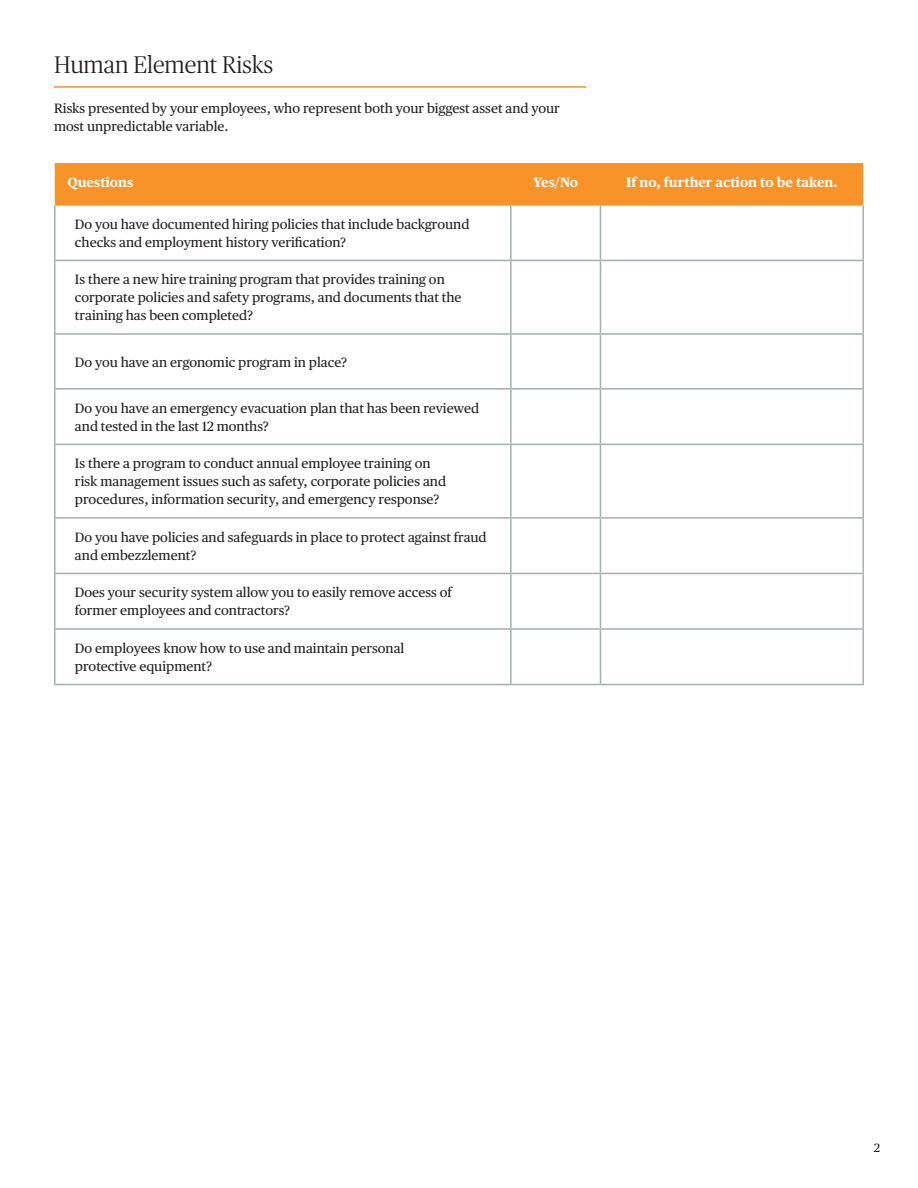
<style>
.page{position:relative;width:918px;height:1188px;background:#fff}
.page>*{position:absolute;margin:0;border:0;box-sizing:border-box;transform-origin:0 0}
.NEW{font:300 24px "Publico";color:#231f20}
.Table_Body{font:13.5px/18px "Chubb Publico Text";color:#231f20}
.Header_Black{font:13.5px/18px "Chubb Publico Text";color:#231f20}
.Table_Header{font:700 13.5px "Chubb Publico Text";color:#fff}
.t1{font:12px "Chubb Publico Text";color:#231f20}
</style>
<div class="page">
<div style="left:55px;top:163px;width:808px;height:43px;background:#f79328"></div>
<hr style="left:510px;top:206px;width:2px;height:54px;background:#a4b0aa">
<hr style="left:600px;top:206px;width:1px;height:54px;background:#a4b0aa">
<hr style="left:510px;top:261px;width:2px;height:72px;background:#a4b0aa">
<hr style="left:600px;top:261px;width:1px;height:72px;background:#a4b0aa">
<hr style="left:510px;top:335px;width:2px;height:53px;background:#a4b0aa">
<hr style="left:600px;top:335px;width:1px;height:53px;background:#a4b0aa">
<hr style="left:510px;top:390px;width:2px;height:54px;background:#a4b0aa">
<hr style="left:600px;top:390px;width:1px;height:54px;background:#a4b0aa">
<hr style="left:510px;top:445px;width:2px;height:72px;background:#a4b0aa">
<hr style="left:600px;top:445px;width:1px;height:72px;background:#a4b0aa">
<hr style="left:510px;top:519px;width:2px;height:54px;background:#a4b0aa">
<hr style="left:600px;top:519px;width:1px;height:54px;background:#a4b0aa">
<hr style="left:510px;top:574px;width:2px;height:54px;background:#a4b0aa">
<hr style="left:600px;top:574px;width:1px;height:54px;background:#a4b0aa">
<hr style="left:510px;top:630px;width:2px;height:54px;background:#a4b0aa">
<hr style="left:600px;top:630px;width:1px;height:54px;background:#a4b0aa">
<hr style="left:54px;top:260px;width:457px;height:1px;background:#a4b0aa">
<hr style="left:511px;top:260px;width:89px;height:1px;background:#a4b0aa">
<hr style="left:600px;top:260px;width:264px;height:1px;background:#a4b0aa">
<hr style="left:54px;top:333px;width:457px;height:2px;background:#a4b0aa">
<hr style="left:511px;top:333px;width:89px;height:2px;background:#a4b0aa">
<hr style="left:600px;top:333px;width:264px;height:2px;background:#a4b0aa">
<hr style="left:54px;top:388px;width:457px;height:2px;background:#a4b0aa">
<hr style="left:511px;top:388px;width:89px;height:2px;background:#a4b0aa">
<hr style="left:600px;top:388px;width:264px;height:2px;background:#a4b0aa">
<hr style="left:54px;top:444px;width:457px;height:1px;background:#a4b0aa">
<hr style="left:511px;top:444px;width:89px;height:1px;background:#a4b0aa">
<hr style="left:600px;top:444px;width:264px;height:1px;background:#a4b0aa">
<hr style="left:54px;top:517px;width:457px;height:2px;background:#a4b0aa">
<hr style="left:511px;top:517px;width:89px;height:2px;background:#a4b0aa">
<hr style="left:600px;top:517px;width:264px;height:2px;background:#a4b0aa">
<hr style="left:54px;top:573px;width:457px;height:1px;background:#a4b0aa">
<hr style="left:511px;top:573px;width:89px;height:1px;background:#a4b0aa">
<hr style="left:600px;top:573px;width:264px;height:1px;background:#a4b0aa">
<hr style="left:54px;top:206px;width:2px;height:54px;background:#a4b0aa">
<hr style="left:862px;top:206px;width:2px;height:54px;background:#a4b0aa">
<hr style="left:54px;top:261px;width:2px;height:72px;background:#a4b0aa">
<hr style="left:862px;top:261px;width:2px;height:72px;background:#a4b0aa">
<hr style="left:54px;top:335px;width:2px;height:53px;background:#a4b0aa">
<hr style="left:862px;top:335px;width:2px;height:53px;background:#a4b0aa">
<hr style="left:54px;top:390px;width:2px;height:54px;background:#a4b0aa">
<hr style="left:862px;top:390px;width:2px;height:54px;background:#a4b0aa">
<hr style="left:54px;top:445px;width:2px;height:72px;background:#a4b0aa">
<hr style="left:862px;top:445px;width:2px;height:72px;background:#a4b0aa">
<hr style="left:54px;top:519px;width:2px;height:54px;background:#a4b0aa">
<hr style="left:862px;top:519px;width:2px;height:54px;background:#a4b0aa">
<hr style="left:54px;top:574px;width:2px;height:54px;background:#a4b0aa">
<hr style="left:862px;top:574px;width:2px;height:54px;background:#a4b0aa">
<hr style="left:54px;top:628px;width:457px;height:2px;background:#a4b0aa">
<hr style="left:54px;top:630px;width:2px;height:54px;background:#a4b0aa">
<hr style="left:511px;top:628px;width:89px;height:2px;background:#a4b0aa">
<hr style="left:600px;top:628px;width:264px;height:2px;background:#a4b0aa">
<hr style="left:862px;top:630px;width:2px;height:54px;background:#a4b0aa">
<hr style="left:54px;top:684px;width:457px;height:1px;background:#a4b0aa">
<hr style="left:511px;top:684px;width:89px;height:1px;background:#a4b0aa">
<hr style="left:600px;top:684px;width:264px;height:1px;background:#a4b0aa">
<hr style="left:54px;top:86px;width:532px;height:2px;background:#f79328">
<p class="NEW" style="left:54px;top:52px;width:221px">Human Element Risks</p>
<p class="Header_Black" style="left:54px;top:99px;width:507px">Risks presented by your employees, who represent both your biggest asset and your most unpredictable variable.</p>
<p class="Table_Header" style="left:68px;top:172px;width:67px">Questions</p>
<p class="Table_Header" style="left:533px;top:172px;width:47px">Yes/No</p>
<p class="Table_Header" style="left:626px;top:172px;width:213px">If no, further action to be taken.</p>
<p class="Table_Body" style="left:75px;top:214px;width:396px">Do you have documented hiring policies that include background checks and employment history verification?</p>
<p class="Table_Body" style="left:75px;top:270px;width:388px">Is there a new hire training program that provides training on corporate policies and safety programs, and documents that the training has been completed?</p>
<p class="Table_Body" style="left:75px;top:352px;width:274px">Do you have an ergonomic program in place?</p>
<p class="Table_Body" style="left:75px;top:398px;width:406px">Do you have an emergency evacuation plan that has been reviewed and tested in the last 12 months?</p>
<p class="Table_Body" style="left:75px;top:454px;width:373px">Is there a program to conduct annual employee training on risk management issues such as safety, corporate policies and procedures, information security, and emergency response?</p>
<p class="Table_Body" style="left:75px;top:527px;width:413px">Do you have policies and safeguards in place to protect against fraud and embezzlement?</p>
<p class="Table_Body" style="left:75px;top:583px;width:378px">Does your security system allow you to easily remove access of former employees and contractors?</p>
<p class="Table_Body" style="left:75px;top:638px;width:331px">Do employees know how to use and maintain personal protective equipment?</p>
<p class="t1" style="left:874px;top:1139px;width:8px">2</p>
</div>
